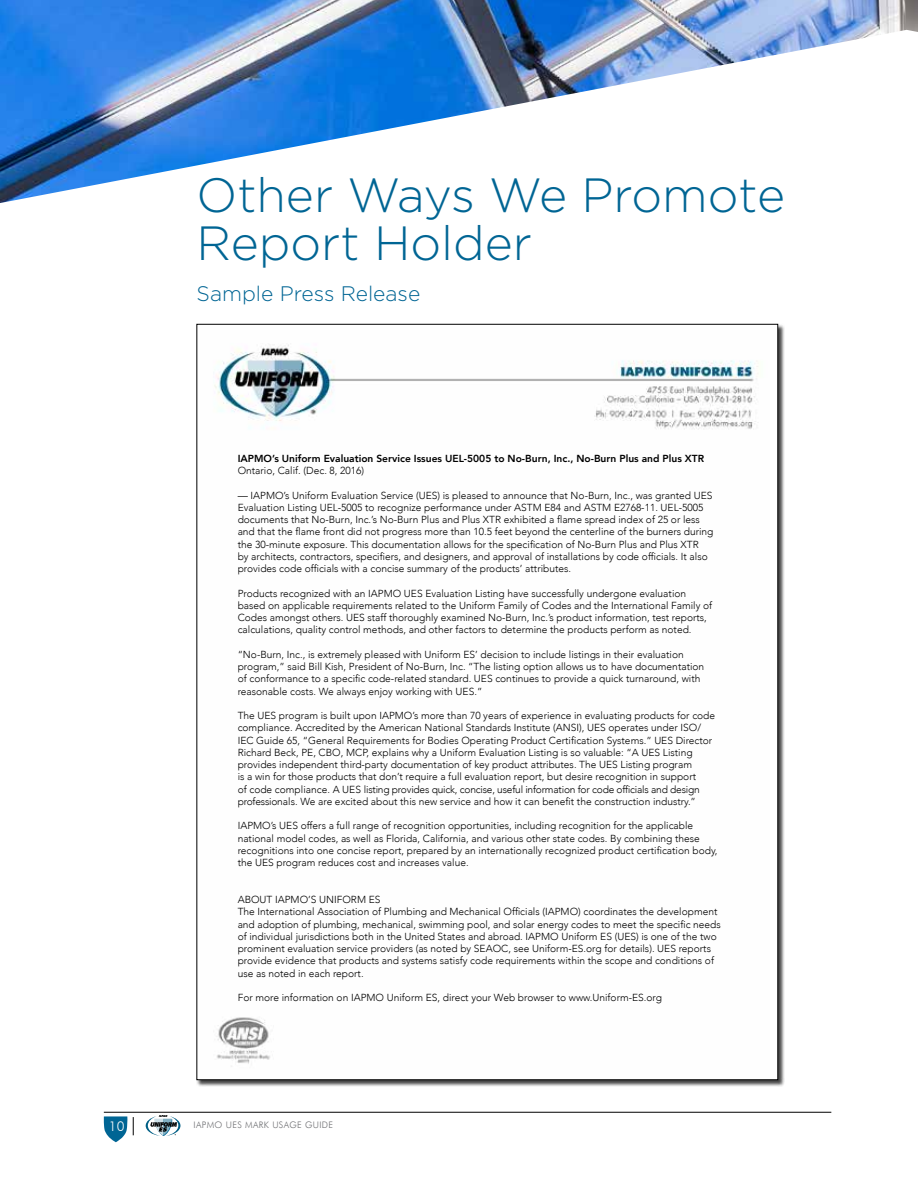
<style>
.page{position:relative;width:918px;height:1188px;background:#fff}
.page>*{position:absolute;margin:0;border:0;box-sizing:border-box;transform-origin:0 0}
.t1{font:300 48px/48.4px "Gotham";color:#006594}
.t2{font:300 21px "Gotham";color:#006594}
.t3{font:300 13.5px "Futura BT";color:#fff}
.t4{font:300 10.2px/12.3px "Avenir";color:#000}
.t5{font:800 10.2px "Avenir";color:#000}
.t6{font:300 9px "Futura BT";letter-spacing:.04em;color:#6d6e71}
</style>
<div class="page">
<svg style="left:104px;top:1116px;width:23px;height:26px"></svg>
<hr style="left:104px;top:1112px;width:727px;height:1px;background:#000">
<svg style="left:133px;top:1117px;width:1px;height:18px"></svg>
<svg style="left:146px;top:1115px;width:34px;height:21px"></svg>
<img style="left:0;top:0;width:918px;height:30px">
<svg style="left:0;top:30px;width:918px;height:294px"></svg>
<div style="left:196px;top:324px;width:589px;height:763px;background:#000;opacity:.75"></div>
<img style="left:199px;top:326px;width:577px;height:752px">
<h1 class="t1" style="left:197px;top:170px;width:590px">Other Ways We Promote<br>Report Holder</h1>
<h2 class="t2" style="left:197px;top:280px;width:225px">Sample Press Release</h2>
<p class="t5" style="left:238px;top:450px;width:468px">IAPMO’s Uniform Evaluation Service Issues UEL-5005 to No-Burn, Inc., No-Burn Plus and Plus XTR</p>
<p class="t4" style="left:238px;top:465px;width:128px">Ontario, Calif. (Dec. 8, 2016)</p>
<p class="t4" style="left:238px;top:489px;width:477px">— IAPMO’s Uniform Evaluation Service (UES) is pleased to announce that No-Burn, Inc., was granted UES Evaluation Listing UEL-5005 to recognize performance under ASTM E84 and ASTM E2768-11. UEL-5005 documents that No-Burn, Inc.’s No-Burn Plus and Plus XTR exhibited a flame spread index of 25 or less and that the flame front did not progress more than 10.5 feet beyond the centerline of the burners during the 30-minute exposure. This documentation allows for the specification of No-Burn Plus and Plus XTR<br>by architects, contractors, specifiers, and designers, and approval of installations by code officials. It also provides code officials with a concise summary of the products’ attributes.</p>
<p class="t4" style="left:238px;top:587px;width:476px">Products recognized with an IAPMO UES Evaluation Listing have successfully undergone evaluation based on applicable requirements related to the Uniform Family of Codes and the International Family of Codes amongst others. UES staff thoroughly examined No-Burn, Inc.’s product information, test reports, calculations, quality control methods, and other factors to determine the products perform as noted.</p>
<p class="t4" style="left:238px;top:648px;width:468px">“No-Burn, Inc., is extremely pleased with Uniform ES’ decision to include listings in their evaluation program,” said Bill Kish, President of No-Burn, Inc. “The listing option allows us to have documentation of conformance to a specific code-related standard. UES continues to provide a quick turnaround, with reasonable costs. We always enjoy working with UES.”</p>
<p class="t4" style="left:238px;top:710px;width:479px">The UES program is built upon IAPMO’s more than 70 years of experience in evaluating products for code compliance. Accredited by the American National Standards Institute (ANSI), UES operates under ISO/ IEC Guide 65, “General Requirements for Bodies Operating Product Certification Systems.” UES Director Richard Beck, PE, CBO, MCP, explains why a Uniform Evaluation Listing is so valuable: “A UES Listing provides independent third-party documentation of key product attributes. The UES Listing program<br>is a win for those products that don’t require a full evaluation report, but desire recognition in support<br>of code compliance. A UES listing provides quick, concise, useful information for code officials and design professionals. We are excited about this new service and how it can benefit the construction industry.”</p>
<p class="t4" style="left:238px;top:820px;width:481px">IAPMO’s UES offers a full range of recognition opportunities, including recognition for the applicable national model codes, as well as Florida, California, and various other state codes. By combining these recognitions into one concise report, prepared by an internationally recognized product certification body, the UES program reduces cost and increases value.</p>
<p class="t4" style="left:238px;top:893px;width:485px">ABOUT IAPMO’S UNIFORM ES<br>The International Association of Plumbing and Mechanical Officials (IAPMO) coordinates the development and adoption of plumbing, mechanical, swimming pool, and solar energy codes to meet the specific needs of individual jurisdictions both in the United States and abroad. IAPMO Uniform ES (UES) is one of the two prominent evaluation service providers (as noted by SEAOC, see Uniform-ES.org for details). UES reports provide evidence that products and systems satisfy code requirements within the scope and conditions of use as noted in each report.</p>
<p class="t4" style="left:238px;top:991px;width:426px">For more information on IAPMO Uniform ES, direct your Web browser to www.Uniform-ES.org</p>
<h3 class="t3" style="left:109px;top:1118px;width:17px">10</h3>
<p class="t6" style="left:194px;top:1120px;width:141px">IAPMO UES MARK USAGE GUIDE</p>
</div>
